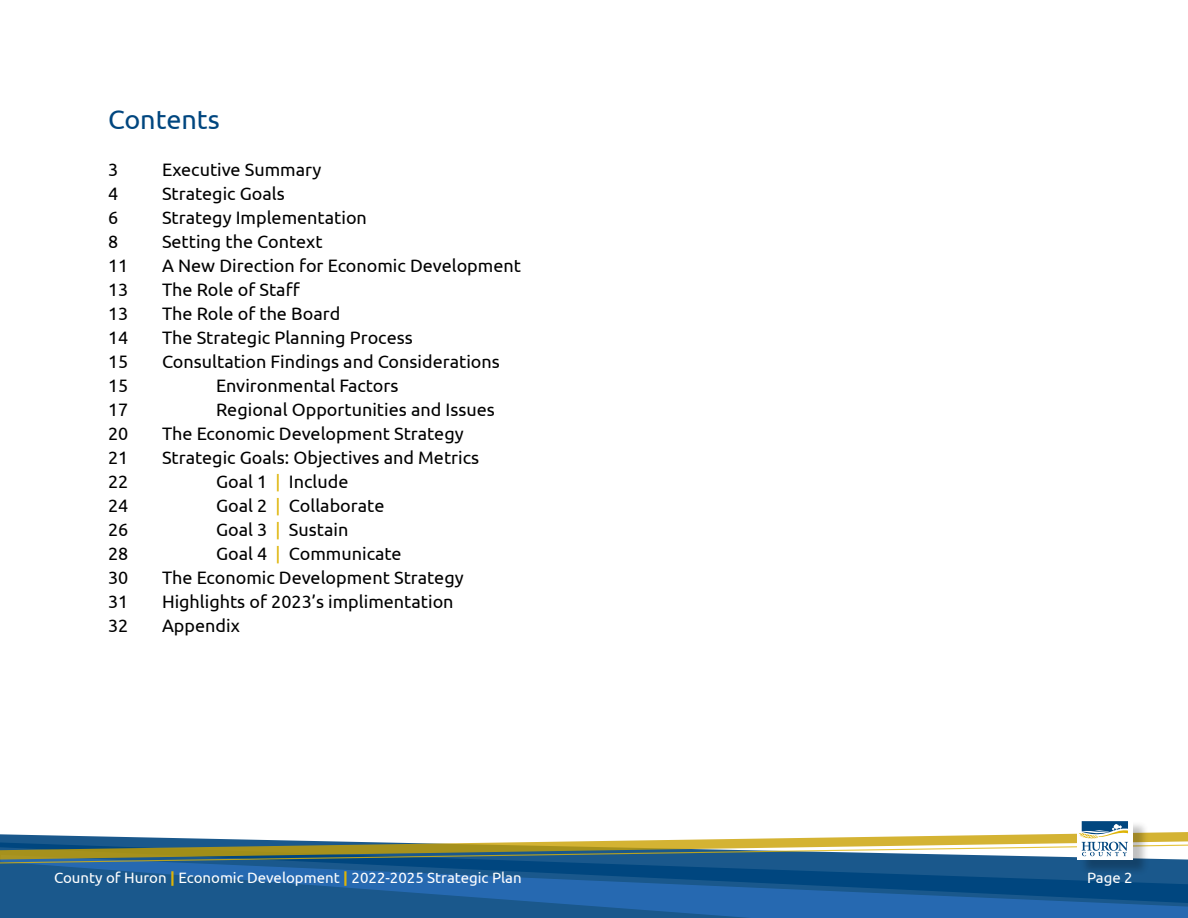
<style>
.page{position:relative;width:1188px;height:918px;background:#fff}
.page>*{position:absolute;margin:0;border:0;box-sizing:border-box;transform-origin:0 0}
.Heading_02{font:27px "Ubuntu";color:#00467f}
.Body{font:18px "Ubuntu";color:#000}
.t1{font:15px "Ubuntu";color:#fff}
.s1{color:#deb407}
.s2{font-weight:700;color:#deb407}
</style>
<div class="page">
<svg style="left:0;top:864px;width:1188px;height:54px;background:#195b96"></svg>
<div style="left:1079px;top:820px;width:70px;height:56px;background:#000;opacity:.25"></div>
<div style="left:1077px;top:818px;width:56px;height:42px;background:#fff"></div>
<svg style="left:0;top:821px;width:1188px;height:43px"></svg>
<p class="Heading_02" style="left:108px;top:103px;width:113px">Contents</p>
<p class="Body" style="left:108px;top:159px;width:12px">3</p>
<p class="Body" style="left:162px;top:159px;width:161px">Executive Summary</p>
<p class="Body" style="left:108px;top:183px;width:12px">4</p>
<p class="Body" style="left:162px;top:183px;width:124px">Strategic Goals</p>
<p class="Body" style="left:108px;top:207px;width:12px">6</p>
<p class="Body" style="left:162px;top:207px;width:206px">Strategy Implementation</p>
<p class="Body" style="left:108px;top:231px;width:12px">8</p>
<p class="Body" style="left:162px;top:231px;width:162px">Setting the Context</p>
<p class="Body" style="left:108px;top:255px;width:22px">11</p>
<p class="Body" style="left:162px;top:255px;width:361px">A New Direction for Economic Development</p>
<p class="Body" style="left:108px;top:279px;width:22px">13</p>
<p class="Body" style="left:162px;top:279px;width:139px">The Role of Staff</p>
<p class="Body" style="left:108px;top:303px;width:22px">13</p>
<p class="Body" style="left:162px;top:303px;width:180px">The Role of the Board</p>
<p class="Body" style="left:108px;top:327px;width:22px">14</p>
<p class="Body" style="left:162px;top:327px;width:252px">The Strategic Planning Process</p>
<p class="Body" style="left:108px;top:351px;width:22px">15</p>
<p class="Body" style="left:162px;top:351px;width:339px">Consultation Findings and Considerations</p>
<p class="Body" style="left:108px;top:375px;width:22px">15</p>
<p class="Body" style="left:216px;top:375px;width:184px">Environmental Factors</p>
<p class="Body" style="left:108px;top:399px;width:22px">17</p>
<p class="Body" style="left:216px;top:399px;width:280px">Regional Opportunities and Issues</p>
<p class="Body" style="left:108px;top:423px;width:22px">20</p>
<p class="Body" style="left:162px;top:423px;width:303px">The Economic Development Strategy</p>
<p class="Body" style="left:108px;top:447px;width:22px">21</p>
<p class="Body" style="left:162px;top:447px;width:319px">Strategic Goals: Objectives and Metrics</p>
<p class="Body" style="left:108px;top:471px;width:22px">22</p>
<p class="Body" style="left:216px;top:471px;width:134px">Goal 1 <span class="s1">|</span> Include</p>
<p class="Body" style="left:108px;top:495px;width:22px">24</p>
<p class="Body" style="left:216px;top:495px;width:170px">Goal 2 <span class="s1">|</span> Collaborate</p>
<p class="Body" style="left:108px;top:519px;width:22px">26</p>
<p class="Body" style="left:216px;top:519px;width:134px">Goal 3 <span class="s1">|</span> Sustain</p>
<p class="Body" style="left:108px;top:543px;width:22px">28</p>
<p class="Body" style="left:216px;top:543px;width:187px">Goal 4 <span class="s1">|</span> Communicate</p>
<p class="Body" style="left:108px;top:567px;width:22px">30</p>
<p class="Body" style="left:162px;top:567px;width:303px">The Economic Development Strategy</p>
<p class="Body" style="left:108px;top:591px;width:22px">31</p>
<p class="Body" style="left:162px;top:591px;width:293px">Highlights of 2023’s implimentation</p>
<p class="Body" style="left:108px;top:615px;width:22px">32</p>
<p class="Body" style="left:162px;top:615px;width:79px">Appendix</p>
<p class="t1" style="left:54px;top:869px;width:469px">County of Huron <span class="s2">|</span> Economic Development <span class="s2">|</span> 2022-2025 Strategic Plan</p>
<p class="t1" style="left:1087px;top:869px;width:47px">Page 2</p>
</div>
